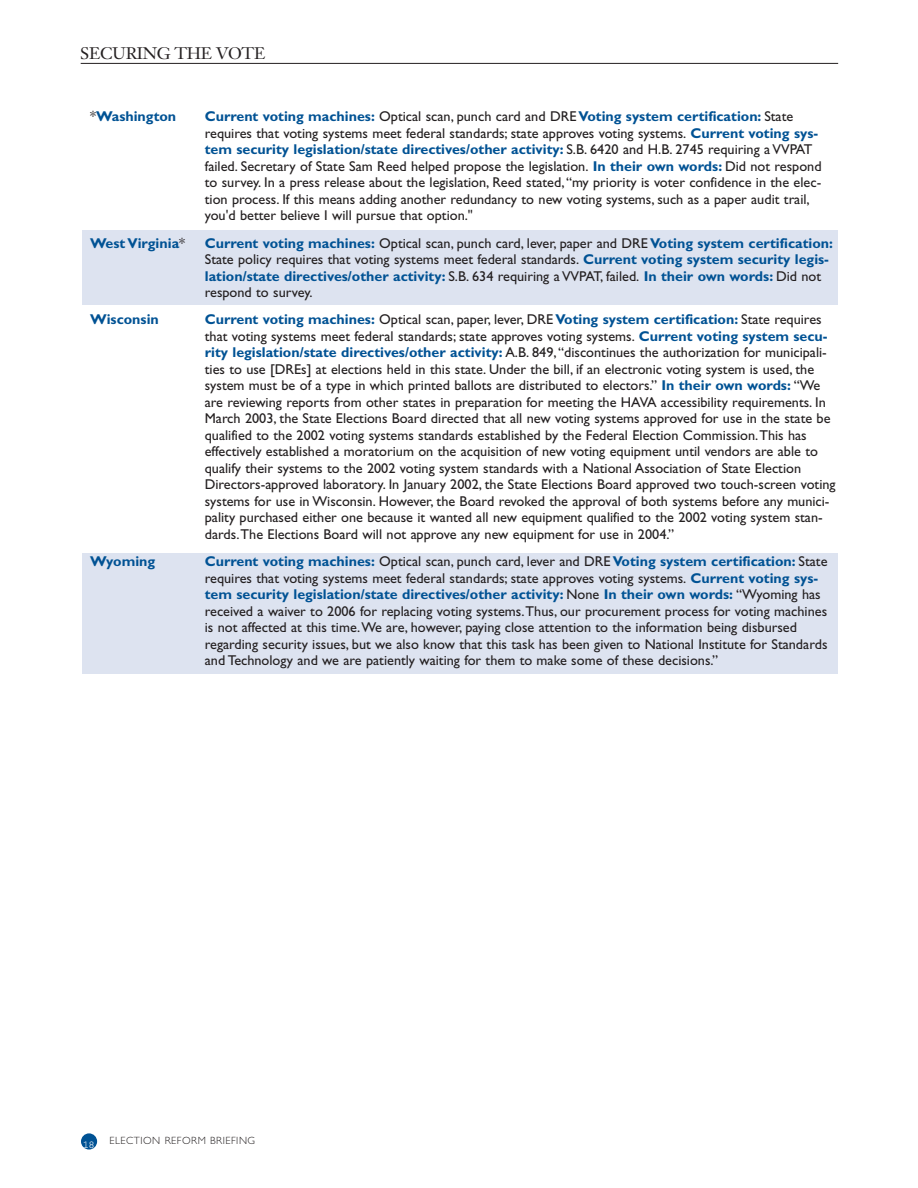
<style>
.page{position:relative;width:918px;height:1188px;background:#fff}
.page>*{position:absolute;margin:0;border:0;box-sizing:border-box;transform-origin:0 0}
.t1{font:16.5px "Janson Text";letter-spacing:-.02em;color:#231f20}
.t2{font:14.25px/16.5px "Gill Sans";color:#231f20}
.t3{font:700 14.25px "Gill Sans";color:#005294}
.t4{font:300 10.5px "Gill Sans";letter-spacing:.05em;color:#231f20}
.t5{font:10.5px "Courier";color:#fff}
.s1{font-weight:400;color:#231f20}
.s2{font-weight:700;color:#005294}
</style>
<div class="page">
<div style="left:82px;top:231px;width:756px;height:74px;background:#dde3f0"></div>
<div style="left:82px;top:553px;width:756px;height:121px;background:#dde3f0"></div>
<div style="left:81px;top:1133px;width:16px;height:17px;background:#005294;border-radius:50%"></div>
<hr style="left:81px;top:63px;width:757px;height:1px;background:#231f20">
<p class="t1" style="left:80px;top:47px;width:187px">SECURING THE VOTE</p>
<p class="t3" style="left:90px;top:111px;width:88px"><span class="s1">*</span>Washington</p>
<p class="t2" style="left:205px;top:110px;width:618px"><span class="s2">Current voting machines:</span> Optical scan, punch card and DRE <span class="s2">Voting system certification:</span> State requires that voting systems meet federal standards; state approves voting systems. <span class="s2">Current voting sys&shy;tem security legislation/state directives/other activity:</span> S.B. 6420 and H.B. 2745 requiring a VVPAT failed. Secretary of State Sam Reed helped propose the legislation. <span class="s2">In their own words:</span> Did not respond to survey. In a press release about the legislation, Reed stated,“my priority is voter confidence in the elec&shy;tion process. If this means adding another redundancy to new voting systems, such as a paper audit trail, you'd better believe I will pursue that option."</p>
<p class="t3" style="left:90px;top:237px;width:97px">West Virginia<span class="s1">*</span></p>
<p class="t2" style="left:205px;top:236px;width:630px"><span class="s2">Current voting machines:</span> Optical scan, punch card, lever, paper and DRE <span class="s2">Voting system certification:<br></span>State policy requires that voting systems meet federal standards. <span class="s2">Current voting system security legis&shy;lation/state directives/other activity:</span> S.B. 634 requiring a VVPAT, failed. <span class="s2">In their own words:</span> Did not respond to survey.</p>
<p class="t3" style="left:90px;top:314px;width:70px">Wisconsin</p>
<p class="t2" style="left:205px;top:313px;width:632px"><span class="s2">Current voting machines:</span> Optical scan, paper, lever, DRE <span class="s2">Voting system certification:</span> State requires that voting systems meet federal standards; state approves voting systems. <span class="s2">Current voting system secu&shy;rity legislation/state directives/other activity:</span> A.B. 849,“discontinues the authorization for municipali&shy;ties to use [DREs] at elections held in this state. Under the bill, if an electronic voting system is used, the system must be of a type in which printed ballots are distributed to electors.” <span class="s2">In their own words:</span> “We are reviewing reports from other states in preparation for meeting the HAVA accessibility requirements. In March 2003, the State Elections Board directed that all new voting systems approved for use in the state be qualified to the 2002 voting systems standards established by the Federal Election Commission.This has effectively established a moratorium on the acquisition of new voting equipment until vendors are able to qualify their systems to the 2002 voting system standards with a National Association of State Election Directors-approved laboratory. In January 2002, the State Elections Board approved two touch-screen voting systems for use in Wisconsin. However, the Board revoked the approval of both systems before any munici&shy;pality purchased either one because it wanted all new equipment qualified to the 2002 voting system stan&shy;dards.The Elections Board will not approve any new equipment for use in 2004.”</p>
<p class="t3" style="left:90px;top:556px;width:67px">Wyoming</p>
<p class="t2" style="left:205px;top:554px;width:624px"><span class="s2">Current voting machines:</span> Optical scan, punch card, lever and DRE <span class="s2">Voting system certification:</span> State requires that voting systems meet federal standards; state approves voting systems. <span class="s2">Current voting sys&shy;tem security legislation/state directives/other activity:</span> None <span class="s2">In their own words:</span> “Wyoming has received a waiver to 2006 for replacing voting systems.Thus, our procurement process for voting machines is not affected at this time.We are, however, paying close attention to the information being disbursed regarding security issues, but we also know that this task has been given to National Institute for Standards and Technology and we are patiently waiting for them to make some of these decisions.”</p>
<p class="t5" style="left:83px;top:1142px;width:13px">18</p>
<p class="t4" style="left:110px;top:1137px;width:147px">ELECTION REFORM BRIEFING</p>
</div>
